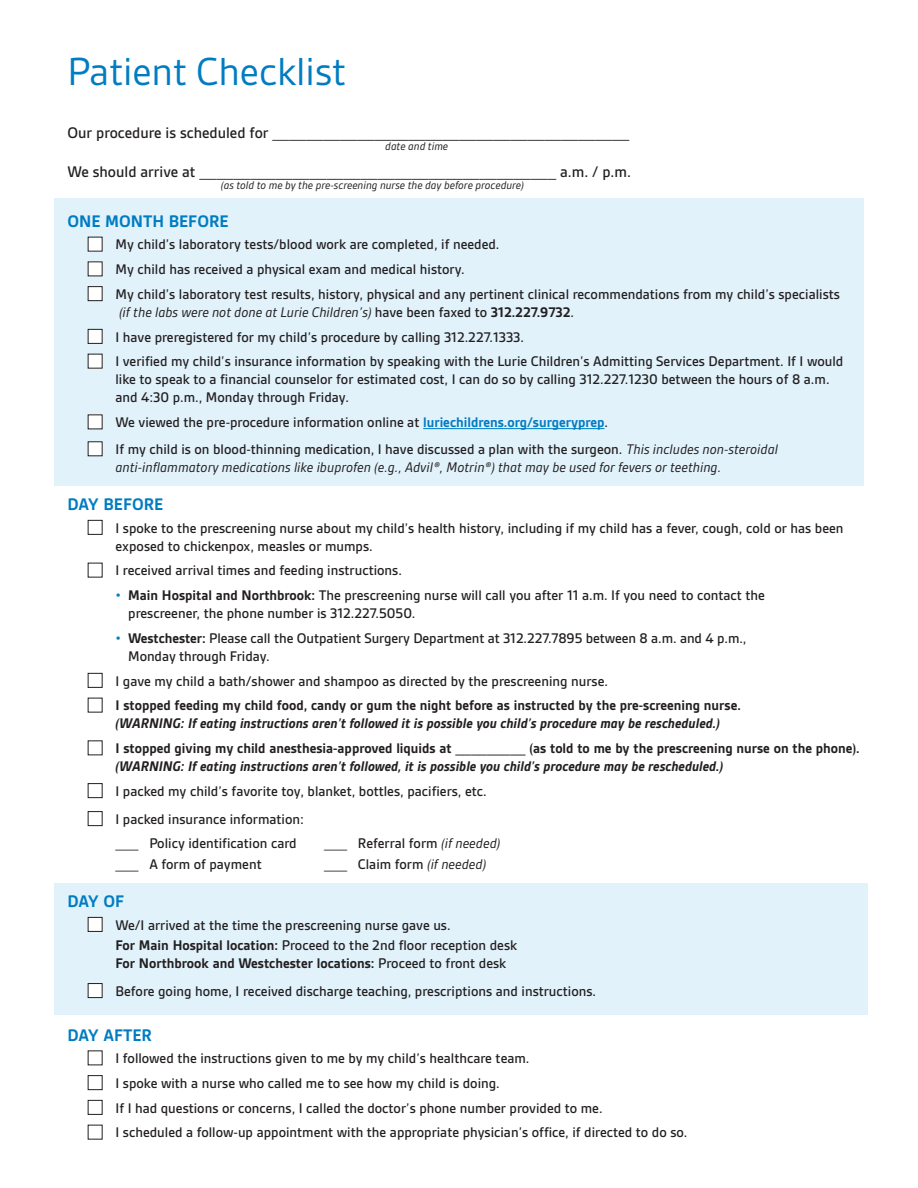
<style>
.page{position:relative;width:918px;height:1188px;background:#fff}
.page>*{position:absolute;margin:0;border:0;box-sizing:border-box;transform-origin:0 0}
.t1{font:42px "Gesta";color:#007cc2}
.t2{font:700 18px "Gesta";color:#007cc2}
.t3{font:500 16.5px "Gesta";color:#231f20}
.t4{font:500 15px/24.8px "Gesta";color:#231f20}
.t5{font:700 15px "Gesta";color:#231f20}
.t6{font:italic 700 15px "Gesta";color:#231f20}
.t7{font:italic 15px "Gesta";color:#231f20}
.t8{font:italic 12px "Gesta";color:#231f20}
.s1{font-weight:400;font-style:italic}
.s2{font-weight:700}
.s3{font-weight:700;color:#007cc2}
.s4{color:#007cc2}
</style>
<div class="page">
<div style="left:54px;top:883px;width:813px;height:132px;background:#e1f2fb"></div>
<div style="left:54px;top:199px;width:810px;height:287px;background:#e1f2fb"></div>
<hr style="left:423px;top:428px;width:182px;height:1px;background:#007cc2">
<div style="left:88px;top:237px;width:14px;height:14px;background:#fff"></div>
<div style="left:88px;top:262px;width:14px;height:14px;background:#fff"></div>
<div style="left:88px;top:287px;width:14px;height:14px;background:#fff"></div>
<div style="left:88px;top:286px;width:15px;height:15px;border:1px solid #231f20"></div>
<div style="left:88px;top:329px;width:14px;height:14px;background:#fff"></div>
<div style="left:88px;top:329px;width:15px;height:15px;border:1px solid #231f20"></div>
<div style="left:88px;top:354px;width:14px;height:14px;background:#fff"></div>
<div style="left:88px;top:415px;width:14px;height:14px;background:#fff"></div>
<div style="left:88px;top:442px;width:14px;height:14px;background:#fff"></div>
<div style="left:88px;top:520px;width:15px;height:15px;border:1px solid #231f20"></div>
<div style="left:88px;top:673px;width:15px;height:15px;border:1px solid #231f20"></div>
<div style="left:88px;top:783px;width:15px;height:15px;border:1px solid #231f20"></div>
<div style="left:88px;top:811px;width:15px;height:15px;border:1px solid #231f20"></div>
<div style="left:88px;top:917px;width:14px;height:14px;background:#fff"></div>
<div style="left:88px;top:917px;width:15px;height:15px;border:1px solid #231f20"></div>
<div style="left:88px;top:984px;width:14px;height:14px;background:#fff"></div>
<div style="left:88px;top:983px;width:15px;height:15px;border:1px solid #231f20"></div>
<div style="left:88px;top:1075px;width:15px;height:15px;border:1px solid #231f20"></div>
<div style="left:88px;top:1100px;width:15px;height:15px;border:1px solid #231f20"></div>
<h1 class="t1" style="left:68px;top:49px;width:280px">Patient Checklist</h1>
<p class="t3" style="left:68px;top:124px;width:563px">Our procedure is scheduled for __________________________________________</p>
<p class="t8" style="left:385px;top:139px;width:64px">date and time</p>
<p class="t3" style="left:68px;top:163px;width:565px">We should arrive at __________________________________________ a.m. / p.m.</p>
<p class="t8" style="left:221px;top:178px;width:305px">(as told to me by the pre-screening nurse the day before procedure)</p>
<p class="t2" style="left:68px;top:211px;width:163px">ONE MONTH BEFORE</p>
<p class="t4" style="left:116px;top:232px;width:726px">My child’s laboratory tests/blood work are completed, if needed.<br>My child has received a physical exam and medical history.<br>My child’s laboratory test results, history, physical and any pertinent clinical recommendations from my child’s specialists</p>
<p class="t4" style="left:116px;top:300px;width:729px"><span class="s1">(if the labs were not done at Lurie Children’s)</span> have been faxed to <span class="s2">312.227.9732</span>.<br>I have preregistered for my child’s procedure by calling 312.227.1333.<br>I verified my child’s insurance information by speaking with the Lurie Children’s Admitting Services Department. If I would</p>
<p class="t4" style="left:115px;top:371px;width:716px;line-height:18px">like to speak to a financial counselor for estimated cost, I can do so by calling 312.227.1230 between the hours of 8 a.m. and 4:30 p.m., Monday through Friday.</p>
<p class="t4" style="left:116px;top:409px;width:664px;line-height:26.8px">We viewed the pre-procedure information online at <span class="s3">luriechildrens.org/surgeryprep</span>.<br>If my child is on blood-thinning medication, I have discussed a plan with the surgeon. <span class="s1">This includes non-steroidal</span></p>
<p class="t7" style="left:116px;top:459px;width:607px">anti-inflammatory medications like ibuprofen (e.g., Advil®, Motrin®) that may be used for fevers or teething.</p>
<p class="t2" style="left:68px;top:495px;width:97px">DAY BEFORE</p>
<p class="t4" style="left:116px;top:519px;width:730px;line-height:18px">I spoke to the prescreening nurse about my child’s health history, including if my child has a fever, cough, cold or has been exposed to chickenpox, measles or mumps.</p>
<p class="t4" style="left:116px;top:558px;width:288px">I received arrival times and feeding instructions.</p>
<p class="t4" style="left:128px;top:586px;width:638px;line-height:18px;text-indent:-13px"><span class="s4">•</span> <span class="s2">Main Hospital and Northbrook:</span> The prescreening nurse will call you after 11 a.m. If you need to contact the prescreener, the phone number is 312.227.5050.</p>
<p class="t4" style="left:128px;top:629px;width:620px;line-height:18px;text-indent:-13px"><span class="s4">•</span> <span class="s2">Westchester:</span> Please call the Outpatient Surgery Department at 312.227.7895 between 8 a.m. and 4 p.m.,<br>Monday through Friday.</p>
<p class="t4" style="left:116px;top:669px;width:494px">I gave my child a bath/shower and shampoo as directed by the prescreening nurse.</p>
<p class="t5" style="left:116px;top:697px;width:627px">I stopped feeding my child food, candy or gum the night before as instructed by the pre-screening nurse.</p>
<p class="t6" style="left:116px;top:715px;width:606px">(WARNING: If eating instructions aren’t followed it is possible you child’s procedure may be rescheduled.)</p>
<p class="t5" style="left:116px;top:740px;width:746px">I stopped giving my child anesthesia-approved liquids at _________ (as told to me by the prescreening nurse on the phone).</p>
<p class="t6" style="left:116px;top:758px;width:609px">(WARNING: If eating instructions aren’t followed, it is possible you child’s procedure may be rescheduled.)</p>
<p class="t4" style="left:116px;top:777px;width:373px;line-height:28px">I packed my child’s favorite toy, blanket, bottles, pacifiers, etc.<br>I packed insurance information:</p>
<p class="t4" style="left:116px;top:831px;width:183px">___ Policy identification card</p>
<p class="t4" style="left:324px;top:831px;width:178px">___ Referral form <span class="s1">(if needed)</span></p>
<p class="t4" style="left:116px;top:852px;width:148px">___ A form of payment</p>
<p class="t4" style="left:324px;top:852px;width:164px">___ Claim form <span class="s1">(if needed)</span></p>
<p class="t2" style="left:67px;top:892px;width:58px">DAY OF</p>
<p class="t4" style="left:115px;top:915px;width:403px;line-height:20.1px">We/I arrived at the time the prescreening nurse gave us.<br><span class="s2">For Main Hospital location:</span> Proceed to the 2nd floor reception desk</p>
<p class="t4" style="left:115px;top:949px;width:482px;line-height:28px"><span class="s2">For Northbrook and Westchester locations:</span> Proceed to front desk<br>Before going home, I received discharge teaching, prescriptions and instructions.</p>
<p class="t2" style="left:67px;top:1025px;width:86px">DAY AFTER</p>
<p class="t4" style="left:115px;top:1046px;width:574px">I followed the instructions given to me by my child’s healthcare team.<br>I spoke with a nurse who called me to see how my child is doing.<br>If I had questions or concerns, I called the doctor’s phone number provided to me.<br>I scheduled a follow-up appointment with the appropriate physician’s office, if directed to do so.</p>
</div>
